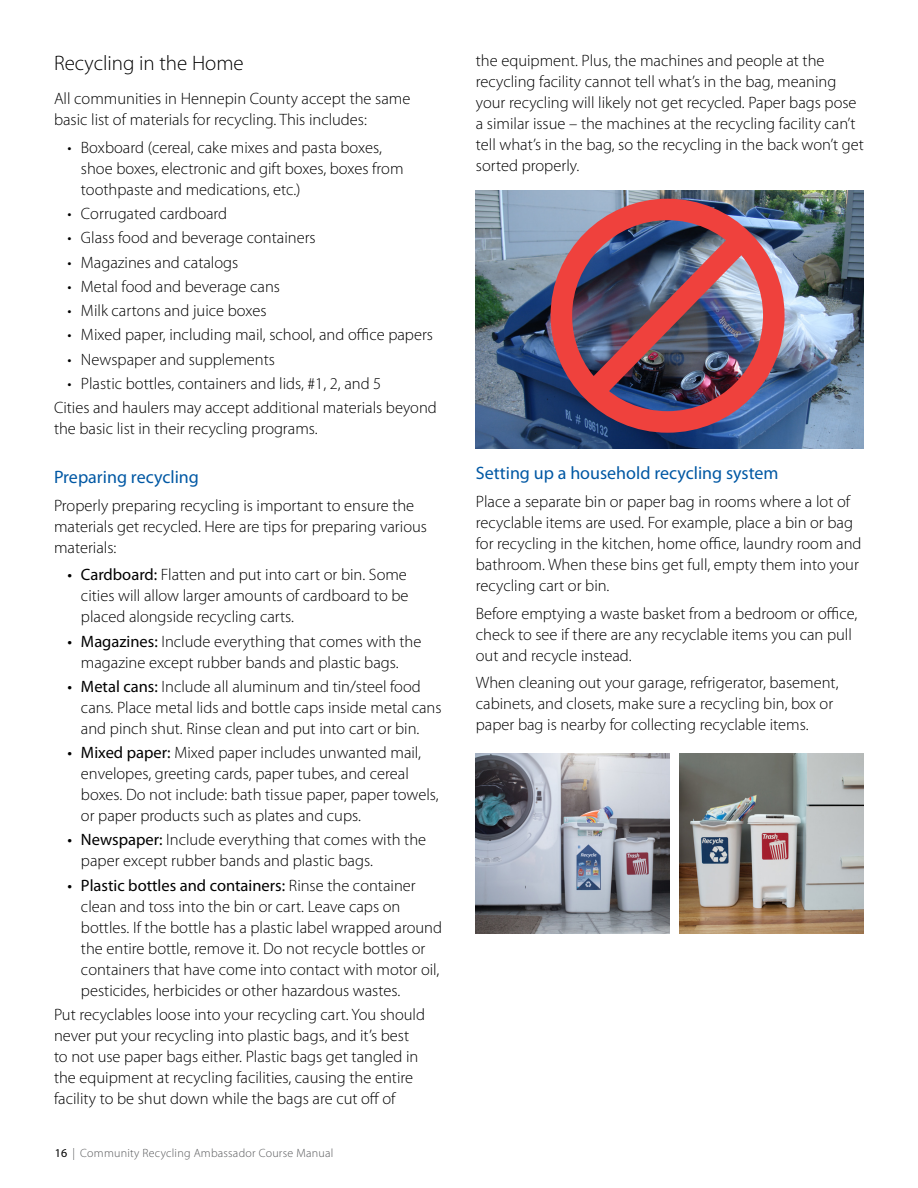
<style>
.page{position:relative;width:918px;height:1188px;background:#fff}
.page>*{position:absolute;margin:0;border:0;box-sizing:border-box;transform-origin:0 0}
.t1{font:300 21px "Myriad Pro";color:#000}
.t2{font:18px "Myriad Pro";color:#0058a4}
.t3{font:300 16.5px/21px "Myriad Pro";color:#000}
.t4{font:300 12px "Myriad Pro";letter-spacing:.02em;color:#58595b}
.s1{font-weight:400}
.s2{font-weight:400;color:#000}
</style>
<div class="page">
<img style="left:476px;top:190px;width:388px;height:258px">
<div style="left:551px;top:199px;width:234px;height:234px;border:22px solid #ef413d;border-radius:50%"></div>
<img style="left:563px;top:210px;width:209px;height:212px">
<img style="left:476px;top:754px;width:194px;height:179px">
<img style="left:679px;top:754px;width:185px;height:179px">
<p class="t1" style="left:54px;top:51px;width:191px">Recycling in the Home</p>
<p class="t3" style="left:54px;top:89px;width:358px">All communities in Hennepin County accept the same basic list of materials for recycling. This includes:</p>
<p class="t3" style="left:81px;top:137px;width:324px;text-indent:-13px">• Boxboard (cereal, cake mixes and pasta boxes, shoe boxes, electronic and gift boxes, boxes from toothpaste and medications, etc.)</p>
<p class="t3" style="left:67px;top:204px;width:161px">• Corrugated cardboard</p>
<p class="t3" style="left:67px;top:228px;width:250px">• Glass food and beverage containers</p>
<p class="t3" style="left:67px;top:252px;width:172px">• Magazines and catalogs</p>
<p class="t3" style="left:67px;top:276px;width:214px">• Metal food and beverage cans</p>
<p class="t3" style="left:67px;top:300px;width:201px">• Milk cartons and juice boxes</p>
<p class="t3" style="left:67px;top:325px;width:367px">• Mixed paper, including mail, school, and office papers</p>
<p class="t3" style="left:67px;top:349px;width:209px">• Newspaper and supplements</p>
<p class="t3" style="left:54px;top:372px;width:384px;line-height:24.3px;text-indent:13px">• Plastic bottles, containers and lids, #1, 2, and 5<br>Cities and haulers may accept additional materials beyond</p>
<p class="t3" style="left:54px;top:418px;width:265px">the basic list in their recycling programs.</p>
<p class="t2" style="left:54px;top:467px;width:146px">Preparing recycling</p>
<p class="t3" style="left:54px;top:495px;width:375px">Properly preparing recycling is important to ensure the materials get recycled. Here are tips for preparing various materials:</p>
<p class="t3" style="left:81px;top:565px;width:329px;text-align:justify;text-indent:-13px"><span class="s1">• Cardboard:</span> Flatten and put into cart or bin. Some cities will allow larger amounts of cardboard to be placed alongside recycling carts.</p>
<p class="t3" style="left:67px;top:631px;width:355px;text-align:center"><span class="s1">• Magazines:</span> Include everything that comes with the magazine except rubber bands and plastic bags.</p>
<p class="t3" style="left:81px;top:676px;width:362px;text-indent:-13px"><span class="s1">• Metal cans:</span> Include all aluminum and tin/steel food cans. Place metal lids and bottle caps inside metal cans and pinch shut. Rinse clean and put into cart or bin.</p>
<p class="t3" style="left:81px;top:742px;width:359px;text-indent:-13px"><span class="s1">• Mixed paper:</span> Mixed paper includes unwanted mail, envelopes, greeting cards, paper tubes, and cereal boxes. Do not include: bath tissue paper, paper towels, or paper products such as plates and cups.</p>
<p class="t3" style="left:81px;top:830px;width:347px;text-indent:-13px"><span class="s1">• Newspaper:</span> Include everything that comes with the paper except rubber bands and plastic bags.</p>
<p class="t3" style="left:81px;top:875px;width:363px;text-indent:-13px"><span class="s1">• Plastic bottles and containers:</span> Rinse the container clean and toss into the bin or cart. Leave caps on bottles. If the bottle has a plastic label wrapped around the entire bottle, remove it. Do not recycle bottles or containers that have come into contact with motor oil, pesticides, herbicides or other hazardous wastes.</p>
<p class="t3" style="left:54px;top:1004px;width:373px">Put recyclables loose into your recycling cart. You should never put your recycling into plastic bags, and it’s best to not use paper bags either. Plastic bags get tangled in the equipment at recycling facilities, causing the entire facility to be shut down while the bags are cut off of</p>
<p class="t4" style="left:55px;top:1146px;width:280px"><span class="s2">16</span> | Community Recycling Ambassador Course Manual</p>
<p class="t3" style="left:476px;top:51px;width:390px">the equipment. Plus, the machines and people at the recycling facility cannot tell what’s in the bag, meaning your recycling will likely not get recycled. Paper bags pose a similar issue – the machines at the recycling facility can’t tell what’s in the bag, so the recycling in the back won’t get sorted properly.</p>
<p class="t2" style="left:476px;top:463px;width:304px">Setting up a household recycling system</p>
<p class="t3" style="left:476px;top:491px;width:387px">Place a separate bin or paper bag in rooms where a lot of recyclable items are used. For example, place a bin or bag for recycling in the kitchen, home office, laundry room and bathroom. When these bins get full, empty them into your recycling cart or bin.</p>
<p class="t3" style="left:476px;top:603px;width:383px">Before emptying a waste basket from a bedroom or office, check to see if there are any recyclable items you can pull out and recycle instead.</p>
<p class="t3" style="left:476px;top:673px;width:364px">When cleaning out your garage, refrigerator, basement, cabinets, and closets, make sure a recycling bin, box or paper bag is nearby for collecting recyclable items.</p>
</div>
